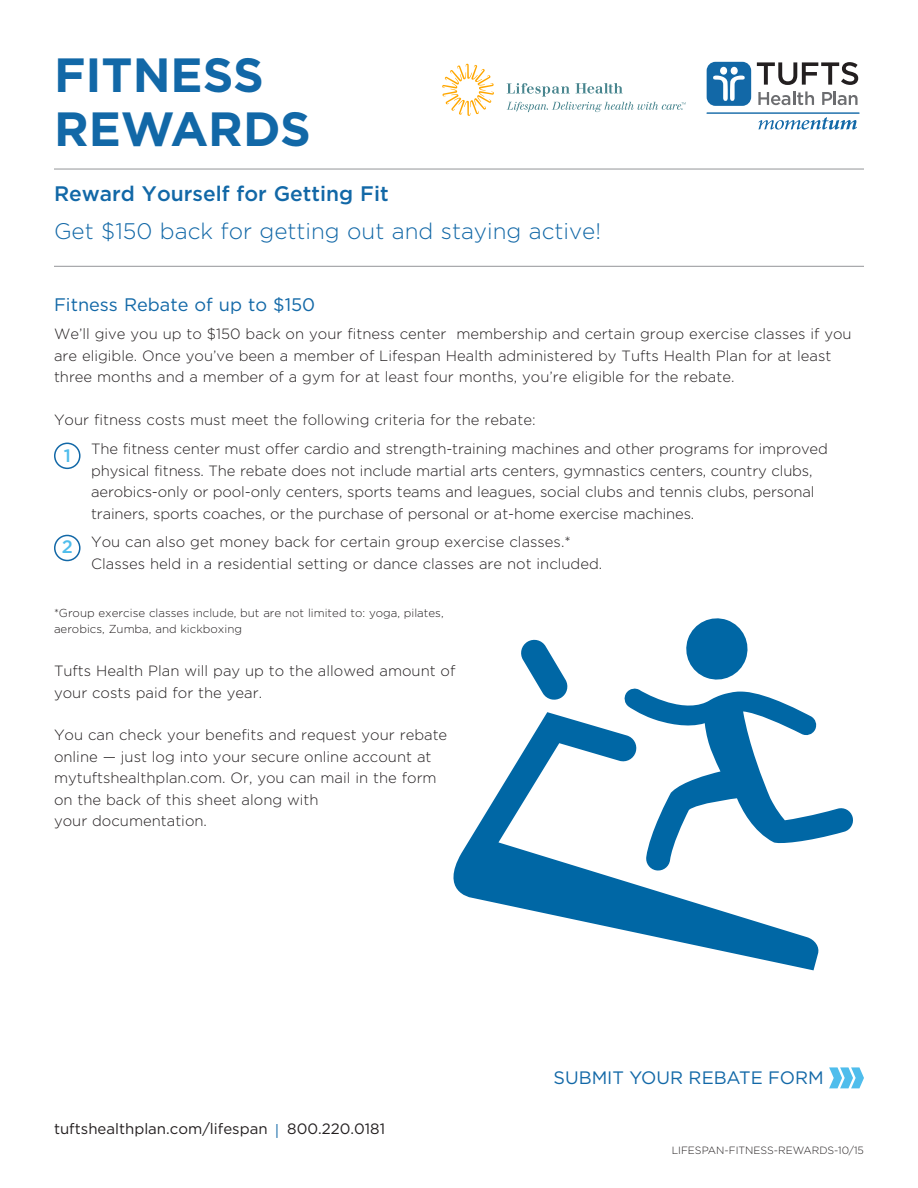
<style>
.page{position:relative;width:918px;height:1188px;background:#fff}
.page>*{position:absolute;margin:0;border:0;box-sizing:border-box;transform-origin:0 0}
.t1{font:700 48px "Gotham";color:#1268a7}
.t2{font:300 22.5px "Gotham";color:#1268a7}
.t3{font:500 21px "Gotham";color:#1268a7}
.t4{font:18.15px "Gotham";color:#1268a7}
.t5{font:18px "Gotham";color:#1268a7}
.t6{font:500 18px "Gotham";color:#4fbdec}
.t7{font:15px "Gotham";color:#231f20}
.t8{font:300 14.85px/21.5px "Gotham";color:#231f20}
.t9{font:300 11.55px/16.5px "Gotham";color:#231f20}
.t10{font:300 10.5px "Gotham";color:#231f20}
.s1{color:#1268a7}
</style>
<div class="page">
<hr style="left:54px;top:169px;width:810px;height:1px;background:#939598">
<svg style="left:829px;top:1067px;width:35px;height:21px"></svg>
<hr style="left:54px;top:266px;width:810px;height:1px;background:#939598">
<div style="left:54px;top:443px;width:27px;height:26px;border:2px solid #1268a7;border-radius:50%"></div>
<div style="left:54px;top:535px;width:27px;height:26px;border:2px solid #1268a7;border-radius:50%"></div>
<hr style="left:707px;top:112px;width:152px;height:2px;background:#1268a7">
<svg style="left:757px;top:62px;width:101px;height:23px"></svg>
<svg style="left:758px;top:91px;width:56px;height:14px"></svg>
<svg style="left:822px;top:91px;width:36px;height:14px"></svg>
<div style="left:707px;top:62px;width:44px;height:44px;background:#1268a7;border-radius:9px"></div>
<div style="left:731px;top:67px;width:7px;height:8px;background:#fff;border-radius:50%"></div>
<svg style="left:713px;top:75px;width:32px;height:26px"></svg>
<div style="left:720px;top:67px;width:7px;height:8px;background:#fff;border-radius:50%"></div>
<svg style="left:759px;top:117px;width:98px;height:13px"></svg>
<svg style="left:442px;top:64px;width:52px;height:52px"></svg>
<svg style="left:507px;top:83px;width:179px;height:29px"></svg>
<svg style="left:624px;top:618px;width:229px;height:220px"></svg>
<svg style="left:521px;top:639px;width:47px;height:61px"></svg>
<svg style="left:453px;top:712px;width:367px;height:258px"></svg>
<p class="t1" style="left:54px;top:44px;width:211px">FITNESS</p>
<p class="t1" style="left:54px;top:98px;width:258px">REWARDS</p>
<p class="t3" style="left:54px;top:180px;width:336px">Reward Yourself for Getting Fit</p>
<p class="t2" style="left:54px;top:217px;width:549px">Get $150 back for getting out and staying active!</p>
<p class="t4" style="left:54px;top:293px;width:263px">Fitness Rebate of up to $150</p>
<p class="t8" style="left:54px;top:323px;width:799px">We’ll give you up to $150 back on your fitness center membership and certain group exercise classes if you are eligible. Once you’ve been a member of Lifespan Health administered by Tufts Health Plan for at least three months and a member of a gym for at least four months, you’re eligible for the rebate.</p>
<p class="t8" style="left:54px;top:409px;width:483px">Your fitness costs must meet the following criteria for the rebate:</p>
<p class="t8" style="left:91px;top:438px;width:738px">The fitness center must offer cardio and strength-training machines and other programs for improved physical fitness. The rebate does not include martial arts centers, gymnastics centers, country clubs, aerobics-only or pool-only centers, sports teams and leagues, social clubs and tennis clubs, personal trainers, sports coaches, or the purchase of personal or at-home exercise machines.</p>
<p class="t8" style="left:91px;top:531px;width:513px">You can also get money back for certain group exercise classes.*<br>Classes held in a residential setting or dance classes are not included.</p>
<p class="t9" style="left:54px;top:604px;width:391px">*Group exercise classes include, but are not limited to: yoga, pilates, aerobics, Zumba, and kickboxing</p>
<p class="t8" style="left:54px;top:660px;width:403px">Tufts Health Plan will pay up to the allowed amount of your costs paid for the year.</p>
<p class="t8" style="left:54px;top:724px;width:395px">You can check your benefits and request your rebate online — just log into your secure online account at mytuftshealthplan.com. Or, you can mail in the form on the back of this sheet along with<br>your documentation.</p>
<p class="t6" style="left:64px;top:444px;width:9px">1</p>
<p class="t6" style="left:62px;top:535px;width:13px">2</p>
<p class="t7" style="left:54px;top:1119px;width:333px">tuftshealthplan.com/lifespan <span class="s1">|</span> 800.220.0181</p>
<p class="t5" style="left:554px;top:1066px;width:272px">SUBMIT YOUR REBATE FORM</p>
<p class="t10" style="left:672px;top:1144px;width:194px">LIFESPAN-FITNESS-REWARDS-10/15</p>
</div>
